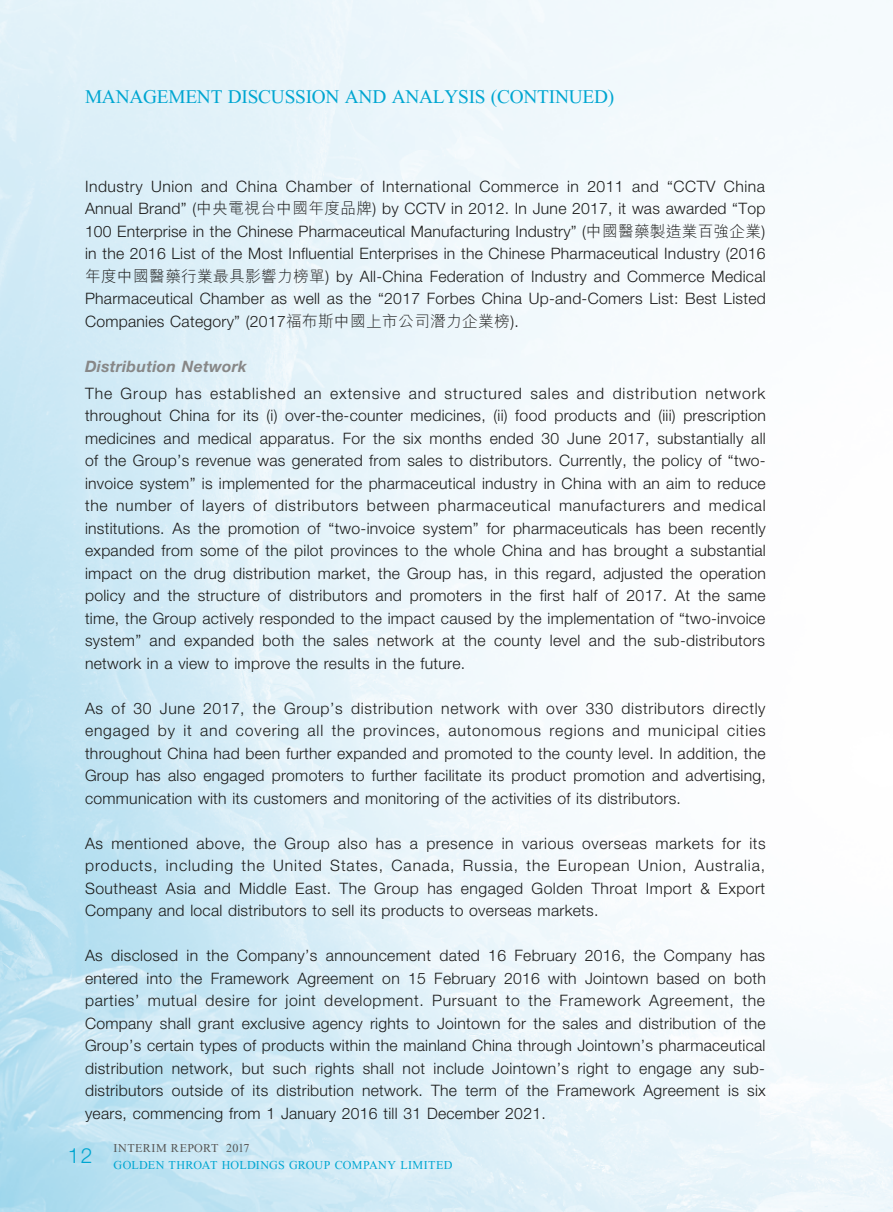
<style>
.page{position:relative;width:893px;height:1212px;background:#fff}
.page>*{position:absolute;margin:0;border:0;box-sizing:border-box;transform-origin:0 0}
.t1{font:24px "Aparajita";letter-spacing:-.01em;color:#00a6d1}
.t2{font:300 21px "Helvetica Neue LT Std";color:#00a6d1}
.t3{font:300 15.75px/22.5px "Helvetica Neue LT Std";letter-spacing:.015em;color:#1c1c1b;text-align:justify}
.t4{font:italic 700 15.75px "Helvetica Neue LT Std";letter-spacing:.015em;color:#878787}
.t5{font:15px "Aparajita";letter-spacing:.015em;color:#00a6d1}
.t6{font:15px "Aparajita";letter-spacing:.02em;color:#575756}
.s1{font-family:"M Hei HK"}
</style>
<div class="page">
<h1 class="t1" style="left:85px;top:85px;width:531px">MANAGEMENT DISCUSSION AND ANALYSIS (CONTINUED)</h1>
<p class="t3" style="left:85px;top:174px;width:682px">Industry Union and China Chamber of International Commerce in 2011 and “CCTV China Annual Brand” (<span class="s1">中央電視台中國年度品牌</span>) by CCTV in 2012. In June 2017, it was awarded “Top 100 Enterprise in the Chinese Pharmaceutical Manufacturing Industry” (<span class="s1">中國醫藥製造業百強企業</span>) in the 2016 List of the Most Influential Enterprises in the Chinese Pharmaceutical Industry (2016<span class="s1">年度中國醫藥行業最具影響力榜單</span>) by All-China Federation of Industry and Commerce Medical Pharmaceutical Chamber as well as the “2017 Forbes China Up-and-Comers List: Best Listed Companies Category” (2017<span class="s1">福布斯中國上市公司潛力企業榜</span>).</p>
<p class="t4" style="left:85px;top:356px;width:164px">Distribution Network</p>
<p class="t3" style="left:85px;top:381px;width:682px">The Group has established an extensive and structured sales and distribution network throughout China for its (i) over-the-counter medicines, (ii) food products and (iii) prescription medicines and medical apparatus. For the six months ended 30 June 2017, substantially all of the Group’s revenue was generated from sales to distributors. Currently, the policy of “two&shy;invoice system” is implemented for the pharmaceutical industry in China with an aim to reduce the number of layers of distributors between pharmaceutical manufacturers and medical institutions. As the promotion of “two-invoice system” for pharmaceuticals has been recently expanded from some of the pilot provinces to the whole China and has brought a substantial impact on the drug distribution market, the Group has, in this regard, adjusted the operation policy and the structure of distributors and promoters in the first half of 2017. At the same time, the Group actively responded to the impact caused by the implementation of “two-invoice system” and expanded both the sales network at the county level and the sub-distributors network in a view to improve the results in the future.</p>
<p class="t3" style="left:85px;top:696px;width:682px">As of 30 June 2017, the Group’s distribution network with over 330 distributors directly engaged by it and covering all the provinces, autonomous regions and municipal cities throughout China had been further expanded and promoted to the county level. In addition, the Group has also engaged promoters to further facilitate its product promotion and advertising, communication with its customers and monitoring of the activities of its distributors.</p>
<p class="t3" style="left:85px;top:831px;width:682px">As mentioned above, the Group also has a presence in various overseas markets for its products, including the United States, Canada, Russia, the European Union, Australia, Southeast Asia and Middle East. The Group has engaged Golden Throat Import &amp; Export Company and local distributors to sell its products to overseas markets.</p>
<p class="t3" style="left:85px;top:944px;width:682px">As disclosed in the Company’s announcement dated 16 February 2016, the Company has entered into the Framework Agreement on 15 February 2016 with Jointown based on both parties’ mutual desire for joint development. Pursuant to the Framework Agreement, the Company shall grant exclusive agency rights to Jointown for the sales and distribution of the Group’s certain types of products within the mainland China through Jointown’s pharmaceutical distribution network, but such rights shall not include Jointown’s right to engage any sub&shy;distributors outside of its distribution network. The term of the Framework Agreement is six years, commencing from 1 January 2016 till 31 December 2021.</p>
<h2 class="t2" style="left:68px;top:1142px;width:26px">12</h2>
<p class="t6" style="left:114px;top:1141px;width:138px">INTERIM REPORT 2017</p>
<p class="t5" style="left:114px;top:1157px;width:340px">GOLDEN THROAT HOLDINGS GROUP COMPANY LIMITED</p>
</div>
